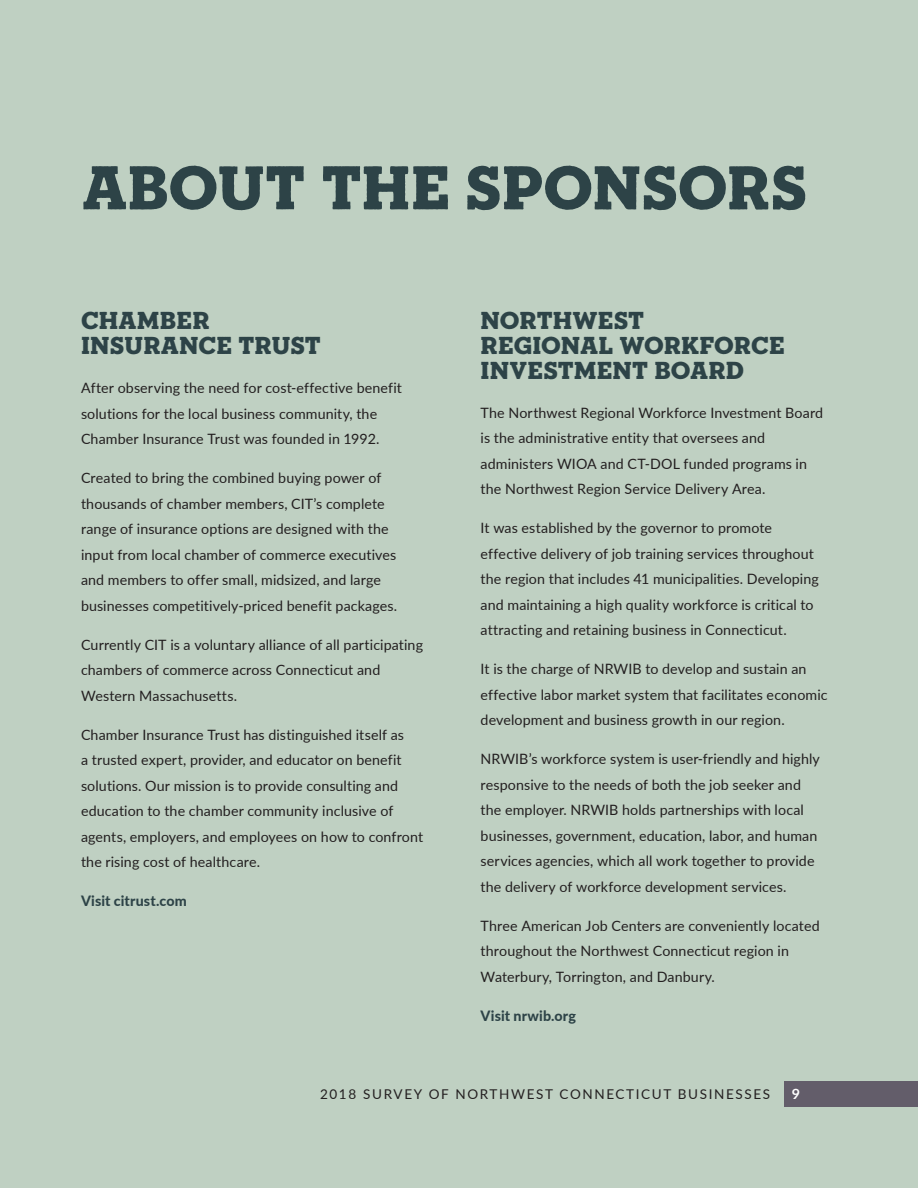
<style>
.page{position:relative;width:918px;height:1188px;background:#bfd0c2}
.page>*{position:absolute;margin:0;border:0;box-sizing:border-box;transform-origin:0 0}
.t1{font:900 58.5px "Sonder Slab";letter-spacing:-.015em;color:#2d4347}
.t2{font:900 23.25px/24.8px "Sonder Slab";letter-spacing:-.01em;color:#2d4347}
.t3{font:14.25px/25.5px "Lato";letter-spacing:.01em;color:#231f20}
.t4{font:800 14.25px "Lato";letter-spacing:.01em;color:#2d4347}
.t5{font:700 14.25px "Lato";color:#fff}
.t6{font:13.5px "Lato";letter-spacing:.12em;color:#231f20}
</style>
<div class="page">
<div style="left:785px;top:1082px;width:133px;height:25px;background:#635d6a"></div>
<h1 class="t1" style="left:81px;top:162px;width:728px">ABOUT THE SPONSORS</h1>
<h2 class="t2" style="left:81px;top:310px;width:242px">CHAMBER<br>INSURANCE TRUST</h2>
<p class="t3" style="left:81px;top:375px;width:323px">After observing the need for cost-effective benefit solutions for the local business community, the<br>Chamber Insurance Trust was founded in 1992.</p>
<p class="t3" style="left:81px;top:465px;width:318px">Created to bring the combined buying power of thousands of chamber members, CIT’s complete range of insurance options are designed with the input from local chamber of commerce executives and members to offer small, midsized, and large businesses competitively-priced benefit packages.</p>
<p class="t3" style="left:81px;top:631px;width:344px">Currently CIT is a voluntary alliance of all participating chambers of commerce across Connecticut and<br>Western Massachusetts.</p>
<p class="t3" style="left:81px;top:721px;width:344px">Chamber Insurance Trust has distinguished itself as<br>a trusted expert, provider, and educator on benefit solutions. Our mission is to provide consulting and education to the chamber community inclusive of agents, employers, and employees on how to confront the rising cost of healthcare.</p>
<p class="t4" style="left:81px;top:890px;width:107px">Visit citrust.com</p>
<h2 class="t2" style="left:481px;top:310px;width:306px">NORTHWEST<br>REGIONAL WORKFORCE<br>INVESTMENT BOARD</h2>
<p class="t3" style="left:481px;top:399px;width:344px">The Northwest Regional Workforce Investment Board is the administrative entity that oversees and administers WIOA and CT-DOL funded programs in the Northwest Region Service Delivery Area.</p>
<p class="t3" style="left:481px;top:515px;width:340px">It was established by the governor to promote effective delivery of job training services throughout the region that includes 41 municipalities. Developing and maintaining a high quality workforce is critical to attracting and retaining business in Connecticut.</p>
<p class="t3" style="left:481px;top:656px;width:349px">It is the charge of NRWIB to develop and sustain an effective labor market system that facilitates economic development and business growth in our region.</p>
<p class="t3" style="left:481px;top:746px;width:341px">NRWIB’s workforce system is user-friendly and highly responsive to the needs of both the job seeker and the employer. NRWIB holds partnerships with local businesses, government, education, labor, and human services agencies, which all work together to provide the delivery of workforce development services.</p>
<p class="t3" style="left:481px;top:912px;width:341px">Three American Job Centers are conveniently located throughout the Northwest Connecticut region in<br>Waterbury, Torrington, and Danbury.</p>
<p class="t4" style="left:481px;top:1005px;width:97px">Visit nrwib.org</p>
<p class="t6" style="left:320px;top:1085px;width:452px">2018 SURVEY OF NORTHWEST CONNECTICUT BUSINESSES</p>
<p class="t5" style="left:792px;top:1084px;width:10px">9</p>
</div>
